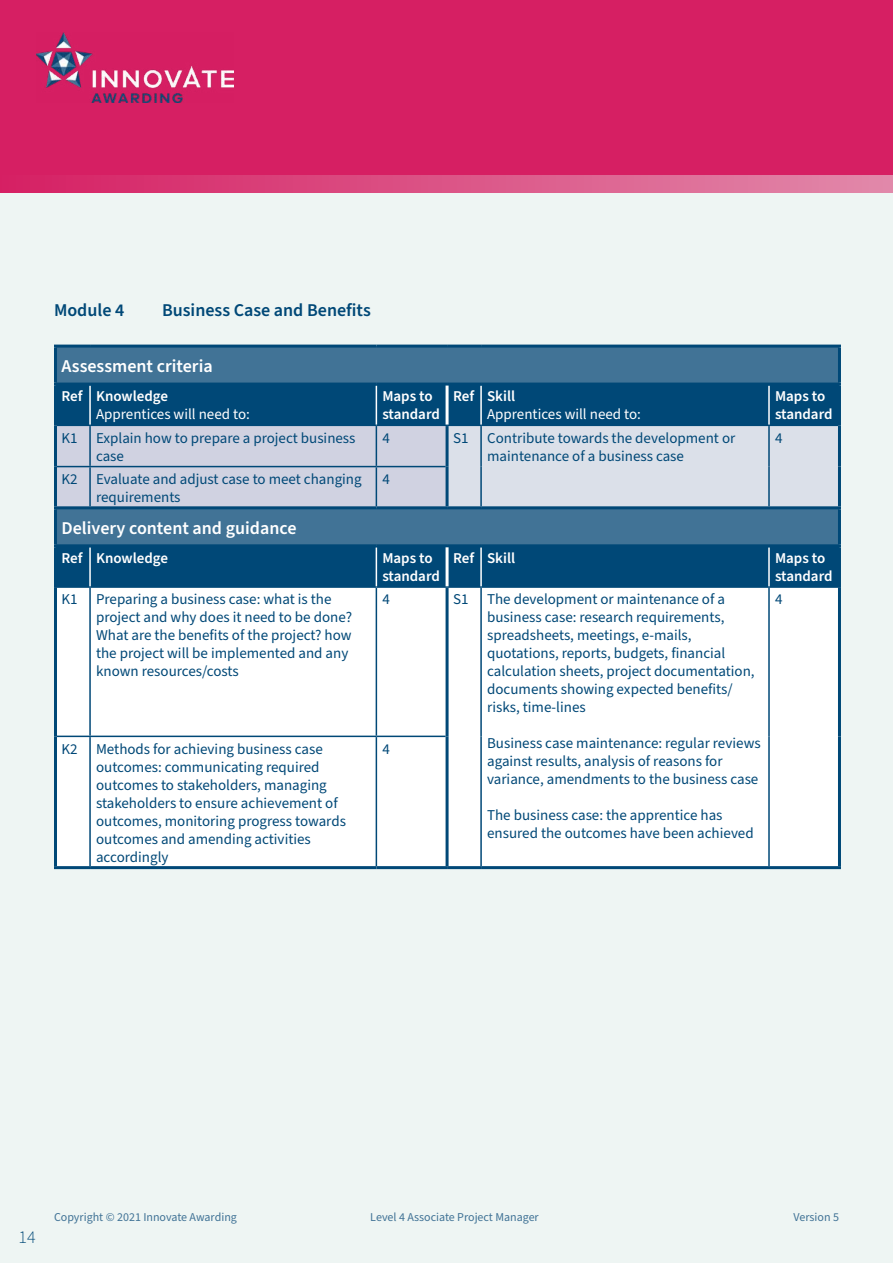
<style>
.page{position:relative;width:893px;height:1263px;background:#fff}
.page>*{position:absolute;margin:0;border:0;box-sizing:border-box;transform-origin:0 0}
.t1{font:600 18px "Source Sans Pro";color:#fff}
.t2{font:600 18px "Source Sans Pro";color:#004877}
.t3{font:300 18px "Source Sans Pro";color:#004877}
.t4{font:15px/18px "Source Sans Pro";color:#004877}
.t5{font:600 15px/18px "Source Sans Pro";color:#fff}
.t6{font:15px "Source Sans Pro";color:#fff}
.t7{font:12px "Source Sans Pro";color:#417396}
</style>
<div class="page">
<div style="left:0;top:193px;width:893px;height:1070px;background:#eef5f3"></div>
<div style="left:0;top:0;width:893px;height:174px;background:#d61f63"></div>
<img style="left:36px;top:33px;width:198px;height:70px">
<div style="left:0;top:174px;width:893px;height:19px;background:linear-gradient(to right,#d62063,#e189aa)"></div>
<div style="left:57px;top:348px;width:781px;height:35px;background:#417396"></div>
<svg style="left:57px;top:386px;width:781px;height:200px;background:#145580"></svg>
<svg style="left:57px;top:426px;width:781px;height:80px;background:#d4d8e4"></svg>
<svg style="left:57px;top:588px;width:781px;height:278px"></svg>
<hr style="left:57px;top:425px;width:33px;height:1px;background:#004877">
<hr style="left:90px;top:425px;width:286px;height:1px;background:#004877">
<hr style="left:89px;top:426px;width:2px;height:40px;background:#004877">
<hr style="left:376px;top:425px;width:71px;height:1px;background:#004877">
<hr style="left:376px;top:426px;width:1px;height:40px;background:#004877">
<hr style="left:447px;top:425px;width:34px;height:1px;background:#004877">
<hr style="left:481px;top:425px;width:288px;height:1px;background:#004877">
<hr style="left:480px;top:426px;width:2px;height:41px;background:#004877">
<hr style="left:769px;top:425px;width:69px;height:1px;background:#004877">
<hr style="left:768px;top:426px;width:2px;height:41px;background:#004877">
<hr style="left:480px;top:467px;width:2px;height:39px;background:#004877">
<hr style="left:768px;top:467px;width:2px;height:39px;background:#004877">
<hr style="left:57px;top:466px;width:33px;height:1px;background:#004877">
<hr style="left:90px;top:466px;width:286px;height:1px;background:#004877">
<hr style="left:89px;top:467px;width:2px;height:39px;background:#004877">
<hr style="left:376px;top:466px;width:70px;height:1px;background:#004877">
<hr style="left:376px;top:467px;width:1px;height:39px;background:#004877">
<hr style="left:57px;top:586px;width:33px;height:2px;background:#004877">
<hr style="left:90px;top:586px;width:286px;height:2px;background:#004877">
<hr style="left:89px;top:588px;width:2px;height:148px;background:#004877">
<hr style="left:376px;top:586px;width:71px;height:2px;background:#004877">
<hr style="left:376px;top:588px;width:1px;height:148px;background:#004877">
<hr style="left:447px;top:586px;width:34px;height:2px;background:#004877">
<hr style="left:481px;top:586px;width:288px;height:2px;background:#004877">
<hr style="left:480px;top:588px;width:2px;height:148px;background:#004877">
<hr style="left:769px;top:586px;width:69px;height:2px;background:#004877">
<hr style="left:768px;top:588px;width:2px;height:148px;background:#004877">
<hr style="left:480px;top:736px;width:2px;height:130px;background:#004877">
<hr style="left:768px;top:736px;width:2px;height:130px;background:#004877">
<hr style="left:57px;top:736px;width:33px;height:1px;background:#004877">
<hr style="left:90px;top:736px;width:286px;height:1px;background:#004877">
<hr style="left:89px;top:737px;width:2px;height:129px;background:#004877">
<hr style="left:376px;top:736px;width:70px;height:1px;background:#004877">
<hr style="left:376px;top:737px;width:1px;height:129px;background:#004877">
<hr style="left:89px;top:386px;width:2px;height:39px;background:#fff">
<hr style="left:376px;top:386px;width:1px;height:39px;background:#fff">
<hr style="left:480px;top:386px;width:2px;height:39px;background:#fff">
<hr style="left:768px;top:386px;width:2px;height:39px;background:#fff">
<hr style="left:89px;top:547px;width:2px;height:39px;background:#fff">
<hr style="left:376px;top:547px;width:1px;height:39px;background:#fff">
<hr style="left:480px;top:547px;width:2px;height:39px;background:#fff">
<hr style="left:768px;top:547px;width:2px;height:39px;background:#fff">
<hr style="left:54px;top:386px;width:3px;height:39px;background:#004877">
<hr style="left:838px;top:386px;width:3px;height:39px;background:#004877">
<hr style="left:54px;top:425px;width:3px;height:42px;background:#004877">
<hr style="left:838px;top:425px;width:3px;height:42px;background:#004877">
<hr style="left:838px;top:467px;width:3px;height:39px;background:#004877">
<hr style="left:54px;top:467px;width:3px;height:39px;background:#004877">
<hr style="left:54px;top:345px;width:36px;height:3px;background:#004877">
<hr style="left:54px;top:348px;width:3px;height:35px;background:#004877">
<hr style="left:90px;top:345px;width:286px;height:3px;background:#004877">
<hr style="left:376px;top:345px;width:71px;height:3px;background:#004877">
<hr style="left:447px;top:345px;width:34px;height:3px;background:#004877">
<hr style="left:481px;top:345px;width:288px;height:3px;background:#004877">
<hr style="left:769px;top:345px;width:72px;height:3px;background:#004877">
<hr style="left:838px;top:348px;width:3px;height:35px;background:#004877">
<hr style="left:54px;top:383px;width:36px;height:3px;background:#004877">
<hr style="left:90px;top:383px;width:286px;height:3px;background:#004877">
<hr style="left:376px;top:383px;width:71px;height:3px;background:#004877">
<hr style="left:447px;top:383px;width:34px;height:3px;background:#004877">
<hr style="left:481px;top:383px;width:288px;height:3px;background:#004877">
<hr style="left:769px;top:383px;width:72px;height:3px;background:#004877">
<hr style="left:54px;top:509px;width:3px;height:35px;background:#004877">
<hr style="left:838px;top:509px;width:3px;height:35px;background:#004877">
<hr style="left:54px;top:544px;width:36px;height:3px;background:#004877">
<hr style="left:90px;top:544px;width:286px;height:3px;background:#004877">
<hr style="left:376px;top:544px;width:71px;height:3px;background:#004877">
<hr style="left:447px;top:544px;width:34px;height:3px;background:#004877">
<hr style="left:481px;top:544px;width:288px;height:3px;background:#004877">
<hr style="left:769px;top:544px;width:72px;height:3px;background:#004877">
<hr style="left:54px;top:547px;width:3px;height:40px;background:#004877">
<hr style="left:838px;top:547px;width:3px;height:40px;background:#004877">
<hr style="left:54px;top:587px;width:3px;height:149px;background:#004877">
<hr style="left:838px;top:587px;width:3px;height:149px;background:#004877">
<hr style="left:838px;top:736px;width:3px;height:130px;background:#004877">
<hr style="left:54px;top:736px;width:3px;height:130px;background:#004877">
<hr style="left:54px;top:506px;width:36px;height:3px;background:#004877">
<hr style="left:90px;top:506px;width:286px;height:3px;background:#004877">
<hr style="left:376px;top:506px;width:71px;height:3px;background:#004877">
<hr style="left:447px;top:506px;width:34px;height:3px;background:#004877">
<hr style="left:481px;top:506px;width:288px;height:3px;background:#004877">
<hr style="left:769px;top:506px;width:72px;height:3px;background:#004877">
<hr style="left:446px;top:426px;width:3px;height:41px;background:#004877">
<hr style="left:446px;top:467px;width:3px;height:39px;background:#004877">
<hr style="left:446px;top:588px;width:3px;height:148px;background:#004877">
<hr style="left:446px;top:736px;width:3px;height:130px;background:#004877">
<hr style="left:446px;top:386px;width:3px;height:39px;background:#fff">
<hr style="left:446px;top:547px;width:3px;height:39px;background:#fff">
<hr style="left:54px;top:866px;width:36px;height:3px;background:#004877">
<hr style="left:90px;top:866px;width:286px;height:3px;background:#004877">
<hr style="left:376px;top:866px;width:71px;height:3px;background:#004877">
<hr style="left:447px;top:866px;width:34px;height:3px;background:#004877">
<hr style="left:481px;top:866px;width:288px;height:3px;background:#004877">
<hr style="left:769px;top:866px;width:72px;height:3px;background:#004877">
<p class="t2" style="left:54px;top:298px;width:72px">Module 4</p>
<p class="t2" style="left:162px;top:298px;width:210px">Business Case and Benefits</p>
<p class="t1" style="left:62px;top:354px;width:153px">Assessment criteria</p>
<p class="t5" style="left:62px;top:388px;width:108px">Ref Knowledge</p>
<p class="t6" style="left:96px;top:404px;width:155px">Apprentices will need to:</p>
<p class="t5" style="left:382px;top:388px;width:59px">Maps to standard</p>
<p class="t5" style="left:453px;top:388px;width:64px">Ref Skill</p>
<p class="t6" style="left:487px;top:404px;width:155px">Apprentices will need to:</p>
<p class="t5" style="left:775px;top:388px;width:59px">Maps to standard</p>
<p class="t4" style="left:96px;top:429px;width:261px;text-indent:-35px">K1 Explain how to prepare a project business case</p>
<p class="t4" style="left:382px;top:429px;width:9px">4</p>
<p class="t4" style="left:487px;top:429px;width:250px;text-indent:-34px">S1 Contribute towards the development or maintenance of a business case</p>
<p class="t4" style="left:775px;top:429px;width:9px">4</p>
<p class="t4" style="left:96px;top:470px;width:267px;text-indent:-35px">K2 Evaluate and adjust case to meet changing requirements</p>
<p class="t4" style="left:382px;top:470px;width:9px">4</p>
<p class="t1" style="left:62px;top:516px;width:236px">Delivery content and guidance</p>
<p class="t5" style="left:62px;top:550px;width:108px">Ref Knowledge</p>
<p class="t5" style="left:382px;top:550px;width:59px">Maps to standard</p>
<p class="t5" style="left:453px;top:550px;width:64px">Ref Skill</p>
<p class="t5" style="left:775px;top:550px;width:59px">Maps to standard</p>
<p class="t4" style="left:96px;top:591px;width:257px;text-indent:-35px">K1 Preparing a business case: what is the project and why does it need to be done?<br>What are the benefits of the project? how the project will be implemented and any known resources/costs</p>
<p class="t4" style="left:382px;top:591px;width:9px">4</p>
<p class="t4" style="left:487px;top:591px;width:269px;text-indent:-34px">S1 The development or maintenance of a business case: research requirements, spreadsheets, meetings, e-mails, quotations, reports, budgets, financial calculation sheets, project documentation, documents showing expected benefits/ risks, time-lines</p>
<p class="t4" style="left:487px;top:735px;width:275px">Business case maintenance: regular reviews against results, analysis of reasons for variance, amendments to the business case</p>
<p class="t4" style="left:487px;top:807px;width:268px">The business case: the apprentice has ensured the outcomes have been achieved</p>
<p class="t4" style="left:775px;top:591px;width:9px">4</p>
<p class="t4" style="left:96px;top:740px;width:251px;text-indent:-35px">K2 Methods for achieving business case outcomes: communicating required outcomes to stakeholders, managing stakeholders to ensure achievement of outcomes, monitoring progress towards outcomes and amending activities accordingly</p>
<p class="t4" style="left:382px;top:740px;width:9px">4</p>
<p class="t3" style="left:18px;top:1225px;width:19px">14</p>
<p class="t7" style="left:54px;top:1209px;width:184px">Copyright © 2021 Innovate Awarding</p>
<p class="t7" style="left:370px;top:1209px;width:170px">Level 4 Associate Project Manager</p>
<p class="t7" style="left:793px;top:1209px;width:47px">Version 5</p>
</div>
